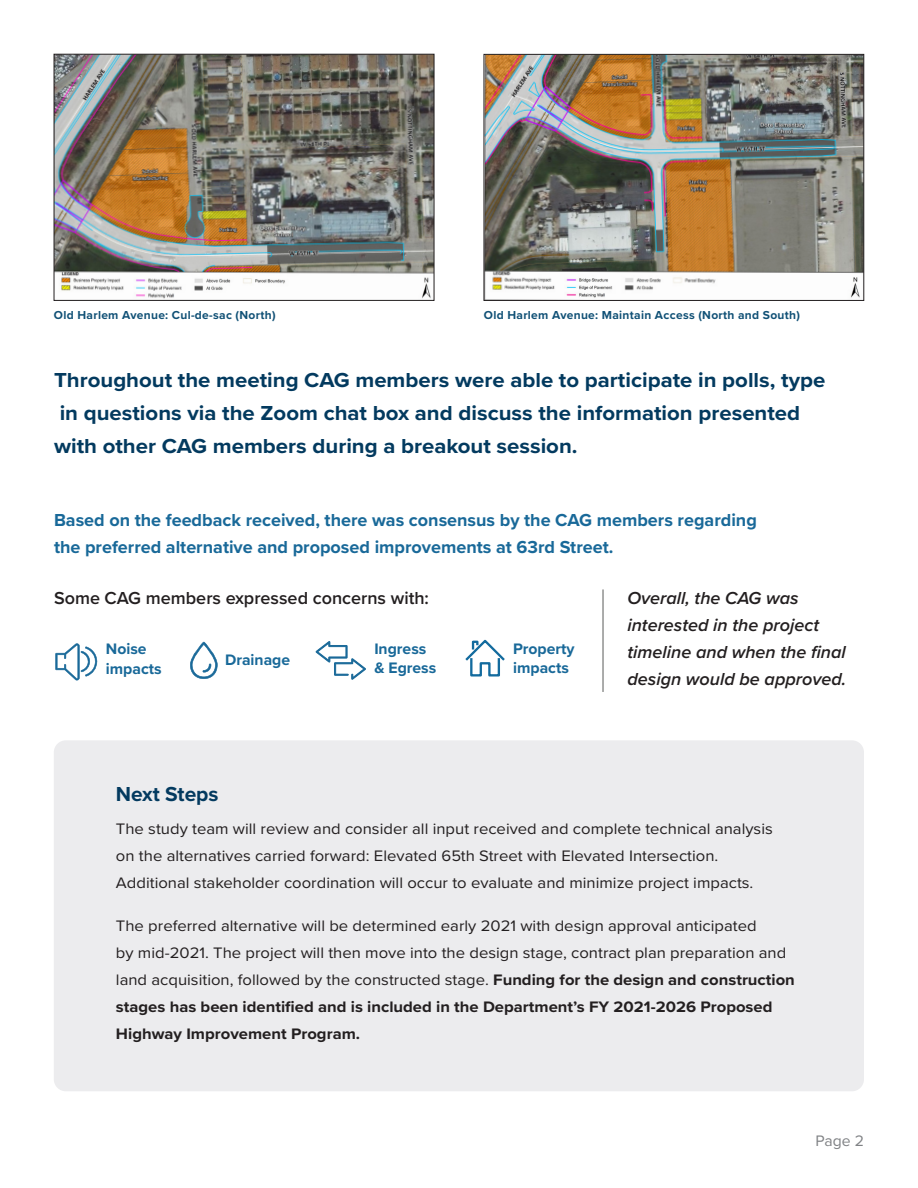
<style>
.page{position:relative;width:918px;height:1188px;background:#fff}
.page>*{position:absolute;margin:0;border:0;box-sizing:border-box;transform-origin:0 0}
.t1{font:700 21px/33px "Proxima Nova";color:#033a5f;scale:1.06 1}
.t2{font:700 21px "Proxima Nova";color:#033a5f}
.t3{font:700 18px/27px "Proxima Nova";color:#196999}
.t4{font:italic 600 18px/27px "Proxima Nova";color:#231f20}
.t5{font:600 18px "Proxima Nova";color:#231f20}
.t6{font:15.75px/27px "Proxima Nova";color:#231f20;scale:1.06 1}
.t7{font:700 15.75px/19.5px "Proxima Nova";color:#196999}
.t8{font:15.75px "Proxima Nova";color:#808285}
.t9{font:700 12px "Proxima Nova";letter-spacing:.025em;color:#115176}
.s1{font-weight:700}
</style>
<div class="page">
<img style="left:56px;top:56px;width:376px;height:243px">
<div style="left:54px;top:54px;width:380px;height:247px;border:1px solid #231f20"></div>
<img style="left:486px;top:56px;width:376px;height:242px">
<div style="left:484px;top:54px;width:380px;height:247px;border:1px solid #231f20"></div>
<div style="left:54px;top:740px;width:810px;height:351px;background:#ececee;border-radius:12px"></div>
<svg style="left:190px;top:642px;width:28px;height:37px"></svg>
<svg style="left:316px;top:641px;width:50px;height:39px"></svg>
<svg style="left:55px;top:643px;width:42px;height:37px"></svg>
<hr style="left:603px;top:589px;width:1px;height:103px;background:#595a59">
<svg style="left:465px;top:639px;width:40px;height:38px"></svg>
<p class="t9" style="left:54px;top:306px;width:223px">Old Harlem Avenue: Cul-de-sac (North)</p>
<p class="t9" style="left:484px;top:306px;width:318px">Old Harlem Avenue: Maintain Access (North and South)</p>
<p class="t1" style="left:54px;top:363px;width:729px">Throughout the meeting CAG members were able to participate in polls, type in questions via the Zoom chat box and discuss the information presented with other CAG members during a breakout session.</p>
<p class="t3" style="left:54px;top:506px;width:704px">Based on the feedback received, there was consensus by the CAG members regarding the preferred alternative and proposed improvements at 63rd Street.</p>
<p class="t4" style="left:627px;top:584px;width:220px">Overall, the CAG was interested in the project timeline and when the final design would be approved.</p>
<p class="t5" style="left:54px;top:584px;width:377px">Some CAG members expressed concerns with:</p>
<p class="t7" style="left:374px;top:639px;width:64px">Ingress &amp; Egress</p>
<p class="t7" style="left:513px;top:638px;width:63px">Property impacts</p>
<p class="t7" style="left:106px;top:639px;width:57px">Noise impacts</p>
<p class="t7" style="left:225px;top:649px;width:67px">Drainage</p>
<p class="t2" style="left:116px;top:778px;width:104px">Next Steps</p>
<p class="t6" style="left:116px;top:814px;width:621px">The study team will review and consider all input received and complete technical analysis on the alternatives carried forward: Elevated 65th Street with Elevated Intersection.<br>Additional stakeholder coordination will occur to evaluate and minimize project impacts.</p>
<p class="t6" style="left:116px;top:912px;width:642px">The preferred alternative will be determined early 2021 with design approval anticipated<br>by mid-2021. The project will then move into the design stage, contract plan preparation and land acquisition, followed by the constructed stage. <span class="s1">Funding for the design and construction stages has been identified and is included in the Department’s FY 2021-2026 Proposed Highway Improvement Program.</span></p>
<p class="t8" style="left:816px;top:1129px;width:50px">Page 2</p>
</div>
